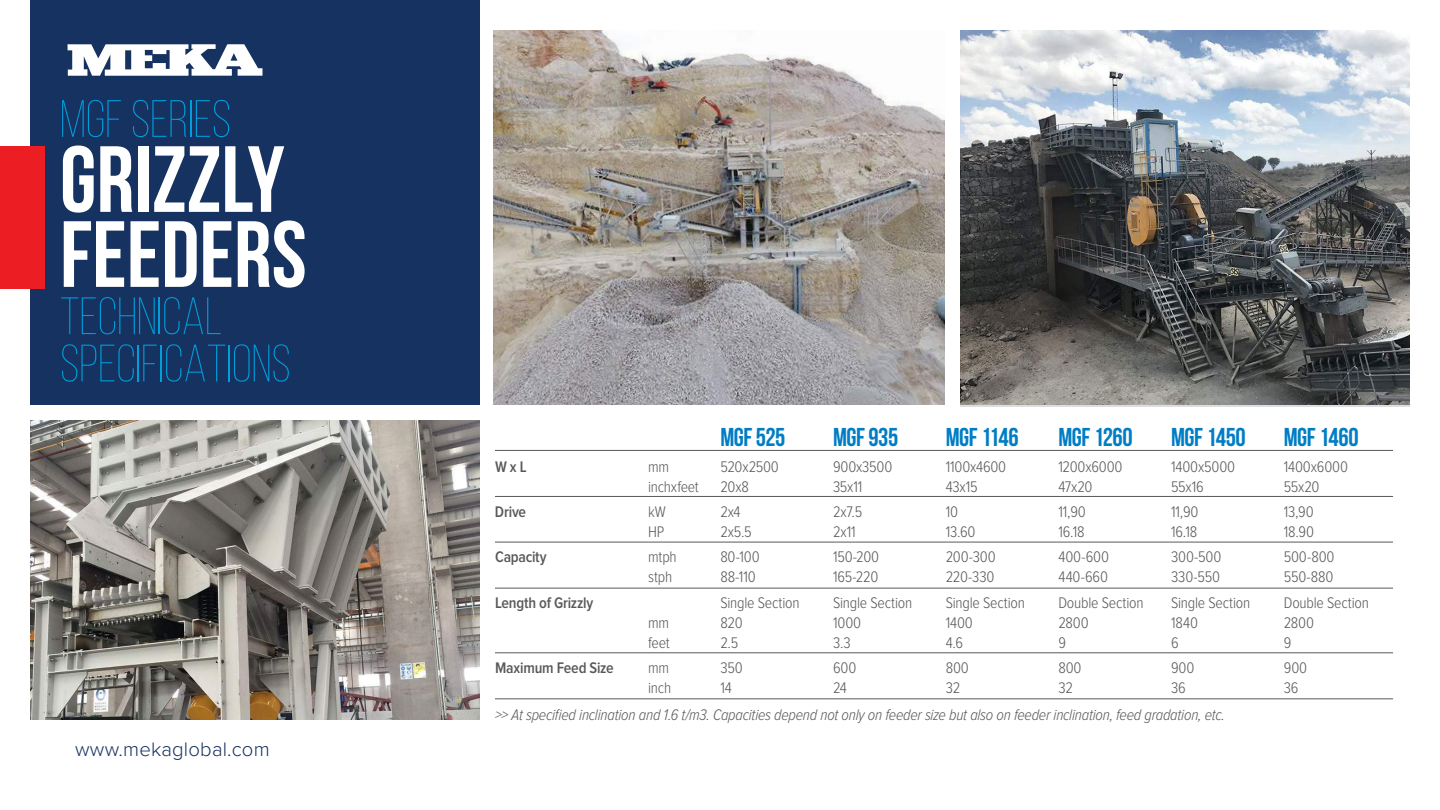
<style>
.page{position:relative;width:1440px;height:810px;background:#fff}
.page>*{position:absolute;margin:0;border:0;box-sizing:border-box;transform-origin:0 0}
.t1{font:700 93.75px/75px "Bebas Neue";color:#fff}
.t2{font:300 52.5px/47.2px "Bebas Neue";color:#009edb}
.t3{font:700 25.88px "Bebas Neue";letter-spacing:-.02em;color:#007dc5}
.t4{font:300 20.25px "Proxima Nova";letter-spacing:.01em;color:#163260}
.t5{font:300 15.9px "Proxima Nova Cond";letter-spacing:-.01em;color:#58595b}
.t6{font:italic 300 15.9px "Proxima Nova Cond";letter-spacing:-.015em;color:#58595b}
.t7{font:600 15.9px "Proxima Nova Cond";letter-spacing:-.015em;color:#58595b}
</style>
<div class="page">
<div style="left:30px;top:0;width:450px;height:405px;background:#163260"></div>
<div style="left:0;top:146px;width:45px;height:143px;background:#ed1d24"></div>
<svg style="left:67px;top:44px;width:195px;height:32px"></svg>
<img style="left:30px;top:420px;width:450px;height:300px">
<img style="left:494px;top:30px;width:451px;height:375px">
<img style="left:960px;top:30px;width:450px;height:375px">
<hr style="left:495px;top:450px;width:898px;height:1px;background:#58595b">
<hr style="left:495px;top:542px;width:898px;height:1px;background:#58595b">
<hr style="left:495px;top:652px;width:898px;height:1px;background:#58595b">
<hr style="left:495px;top:496px;width:898px;height:1px;background:#58595b">
<hr style="left:495px;top:588px;width:898px;height:1px;background:#58595b">
<hr style="left:495px;top:698px;width:898px;height:1px;background:#58595b">
<h2 class="t2" style="left:60px;top:95px;width:173px">MGF SERIES</h2>
<h1 class="t1" style="left:60px;top:141px;width:248px">GRIZZLY<br>FEEDERS</h1>
<h2 class="t2" style="left:60px;top:292px;width:232px">TECHNICAL<br>SPECIFICATIONS</h2>
<p class="t4" style="left:75px;top:738px;width:196px">www.mekaglobal.com</p>
<h3 class="t3" style="left:720px;top:423px;width:67px">MGF 525</h3>
<h3 class="t3" style="left:833px;top:423px;width:67px">MGF 935</h3>
<h3 class="t3" style="left:946px;top:423px;width:75px">MGF 1146</h3>
<h3 class="t3" style="left:1058px;top:423px;width:76px">MGF 1260</h3>
<h3 class="t3" style="left:1171px;top:423px;width:76px">MGF 1450</h3>
<h3 class="t3" style="left:1284px;top:423px;width:76px">MGF 1460</h3>
<p class="t7" style="left:495px;top:459px;width:33px">W x L</p>
<p class="t5" style="left:648px;top:459px;width:23px">mm</p>
<p class="t5" style="left:720px;top:459px;width:60px">520x2500</p>
<p class="t5" style="left:833px;top:459px;width:61px">900x3500</p>
<p class="t5" style="left:946px;top:459px;width:62px">1100x4600</p>
<p class="t5" style="left:1058px;top:459px;width:66px">1200x6000</p>
<p class="t5" style="left:1171px;top:459px;width:66px">1400x5000</p>
<p class="t5" style="left:1284px;top:459px;width:66px">1400x6000</p>
<p class="t5" style="left:648px;top:479px;width:52px">inchxfeet</p>
<p class="t5" style="left:720px;top:479px;width:30px">20x8</p>
<p class="t5" style="left:833px;top:479px;width:31px">35x11</p>
<p class="t5" style="left:946px;top:479px;width:34px">43x15</p>
<p class="t5" style="left:1058px;top:479px;width:36px">47x20</p>
<p class="t5" style="left:1171px;top:479px;width:34px">55x16</p>
<p class="t5" style="left:1284px;top:479px;width:37px">55x20</p>
<p class="t7" style="left:495px;top:504px;width:33px">Drive</p>
<p class="t5" style="left:648px;top:504px;width:19px">kW</p>
<p class="t5" style="left:720px;top:504px;width:22px">2x4</p>
<p class="t5" style="left:833px;top:504px;width:31px">2x7.5</p>
<p class="t5" style="left:946px;top:504px;width:14px">10</p>
<p class="t5" style="left:1058px;top:504px;width:29px">11,90</p>
<p class="t5" style="left:1171px;top:504px;width:29px">11,90</p>
<p class="t5" style="left:1284px;top:504px;width:31px">13,90</p>
<p class="t5" style="left:648px;top:524px;width:18px">HP</p>
<p class="t5" style="left:720px;top:524px;width:33px">2x5.5</p>
<p class="t5" style="left:833px;top:524px;width:24px">2x11</p>
<p class="t5" style="left:946px;top:524px;width:31px">13.60</p>
<p class="t5" style="left:1058px;top:524px;width:28px">16.18</p>
<p class="t5" style="left:1171px;top:524px;width:28px">16.18</p>
<p class="t5" style="left:1284px;top:524px;width:32px">18.90</p>
<p class="t7" style="left:495px;top:550px;width:53px">Capacity</p>
<p class="t5" style="left:648px;top:550px;width:30px">mtph</p>
<p class="t5" style="left:720px;top:550px;width:41px">80-100</p>
<p class="t5" style="left:833px;top:550px;width:48px">150-200</p>
<p class="t5" style="left:946px;top:550px;width:52px">200-300</p>
<p class="t5" style="left:1058px;top:550px;width:52px">400-600</p>
<p class="t5" style="left:1171px;top:550px;width:52px">300-500</p>
<p class="t5" style="left:1284px;top:550px;width:52px">500-800</p>
<p class="t5" style="left:648px;top:570px;width:26px">stph</p>
<p class="t5" style="left:720px;top:570px;width:37px">88-110</p>
<p class="t5" style="left:833px;top:570px;width:47px">165-220</p>
<p class="t5" style="left:946px;top:570px;width:50px">220-330</p>
<p class="t5" style="left:1058px;top:570px;width:51px">440-660</p>
<p class="t5" style="left:1171px;top:570px;width:51px">330-550</p>
<p class="t5" style="left:1284px;top:570px;width:51px">550-880</p>
<p class="t7" style="left:495px;top:595px;width:100px">Length of Grizzly</p>
<p class="t5" style="left:720px;top:595px;width:81px">Single Section</p>
<p class="t5" style="left:833px;top:595px;width:81px">Single Section</p>
<p class="t5" style="left:946px;top:595px;width:81px">Single Section</p>
<p class="t5" style="left:1058px;top:595px;width:87px">Double Section</p>
<p class="t5" style="left:1171px;top:595px;width:81px">Single Section</p>
<p class="t5" style="left:1284px;top:595px;width:87px">Double Section</p>
<p class="t5" style="left:648px;top:615px;width:23px">mm</p>
<p class="t5" style="left:720px;top:615px;width:24px">820</p>
<p class="t5" style="left:833px;top:615px;width:30px">1000</p>
<p class="t5" style="left:946px;top:615px;width:29px">1400</p>
<p class="t5" style="left:1058px;top:615px;width:32px">2800</p>
<p class="t5" style="left:1171px;top:615px;width:28px">1840</p>
<p class="t5" style="left:1284px;top:615px;width:32px">2800</p>
<p class="t5" style="left:648px;top:635px;width:23px">feet</p>
<p class="t5" style="left:720px;top:635px;width:19px">2.5</p>
<p class="t5" style="left:833px;top:635px;width:19px">3.3</p>
<p class="t5" style="left:946px;top:635px;width:19px">4.6</p>
<p class="t5" style="left:1058px;top:635px;width:9px">9</p>
<p class="t5" style="left:1171px;top:635px;width:9px">6</p>
<p class="t5" style="left:1284px;top:635px;width:9px">9</p>
<p class="t7" style="left:495px;top:660px;width:120px">Maximum Feed Size</p>
<p class="t5" style="left:648px;top:660px;width:23px">mm</p>
<p class="t5" style="left:720px;top:660px;width:24px">350</p>
<p class="t5" style="left:833px;top:660px;width:25px">600</p>
<p class="t5" style="left:946px;top:660px;width:25px">800</p>
<p class="t5" style="left:1058px;top:660px;width:25px">800</p>
<p class="t5" style="left:1171px;top:660px;width:25px">900</p>
<p class="t5" style="left:1284px;top:660px;width:25px">900</p>
<p class="t5" style="left:648px;top:680px;width:24px">inch</p>
<p class="t5" style="left:720px;top:680px;width:13px">14</p>
<p class="t5" style="left:833px;top:680px;width:15px">24</p>
<p class="t5" style="left:946px;top:680px;width:16px">32</p>
<p class="t5" style="left:1059px;top:680px;width:16px">32</p>
<p class="t5" style="left:1171px;top:680px;width:16px">36</p>
<p class="t5" style="left:1284px;top:680px;width:16px">36</p>
<p class="t6" style="left:495px;top:707px;width:731px">&gt;&gt; At specified inclination and 1.6 t/m3. Capacities depend not only on feeder size but also on feeder inclination, feed gradation, etc.</p>
</div>
